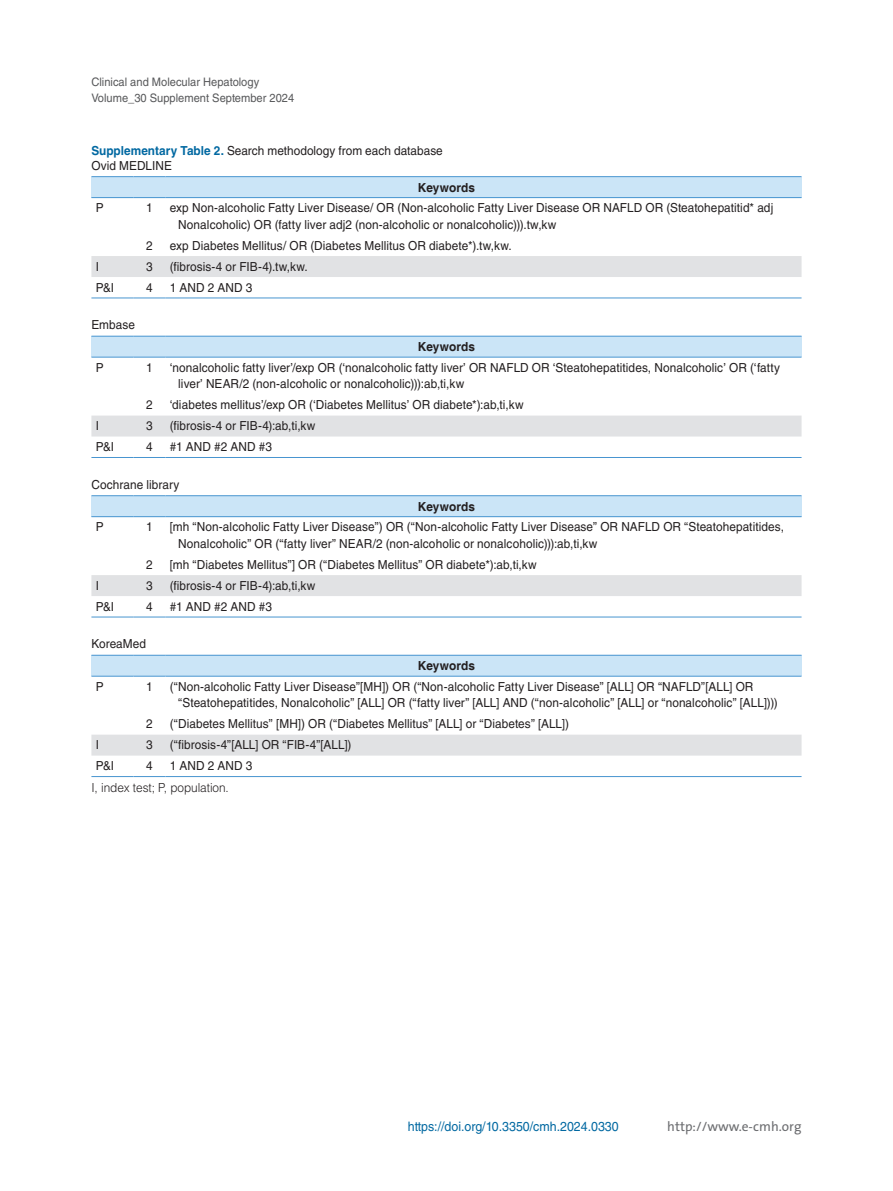
<style>
.page{position:relative;width:893px;height:1191px;background:#fff}
.page>*{position:absolute;margin:0;border:0;box-sizing:border-box;transform-origin:0 0}
.t1{font:13.5px "The Sans";color:#6c6d70}
.t2{font:13.05px "Helvetica LT Std";color:#0168a1;scale:.95 1}
.t3{font:12.45px/16.5px "Helvetica LT Std";letter-spacing:.005em;color:#231f20;scale:.95 1}
.t4{font:700 12.45px "Helvetica";letter-spacing:.01em;color:#231f20;scale:.95 1}
.t5{font:300 12.45px "Helvetica LT Std";letter-spacing:-.005em;color:#231f20;scale:.95 1}
.t6{font:11.7px/15.8px "Helvetica LT Std";color:#57585a;scale:.95 1}
.s1{font-weight:700;color:#0168a1}
</style>
<div class="page">
<div style="left:91px;top:177px;width:710px;height:21px;background:#cbe5f7"></div>
<div style="left:91px;top:256px;width:710px;height:21px;background:#e1e2e4"></div>
<hr style="left:91px;top:176px;width:43px;height:1px;background:#4895d0">
<hr style="left:134px;top:176px;width:32px;height:1px;background:#4895d0">
<hr style="left:166px;top:176px;width:635px;height:1px;background:#4895d0">
<hr style="left:91px;top:197px;width:43px;height:1px;background:#4895d0">
<hr style="left:134px;top:197px;width:32px;height:1px;background:#4895d0">
<hr style="left:166px;top:197px;width:635px;height:1px;background:#4895d0">
<hr style="left:91px;top:297px;width:43px;height:1px;background:#4895d0">
<hr style="left:134px;top:297px;width:32px;height:1px;background:#4895d0">
<hr style="left:166px;top:297px;width:635px;height:1px;background:#4895d0">
<div style="left:91px;top:336px;width:710px;height:21px;background:#cbe5f7"></div>
<div style="left:91px;top:415px;width:710px;height:21px;background:#e1e2e4"></div>
<hr style="left:91px;top:336px;width:43px;height:1px;background:#4895d0">
<hr style="left:134px;top:336px;width:32px;height:1px;background:#4895d0">
<hr style="left:166px;top:336px;width:635px;height:1px;background:#4895d0">
<hr style="left:91px;top:357px;width:43px;height:1px;background:#4895d0">
<hr style="left:134px;top:357px;width:32px;height:1px;background:#4895d0">
<hr style="left:166px;top:357px;width:635px;height:1px;background:#4895d0">
<hr style="left:91px;top:457px;width:43px;height:1px;background:#4895d0">
<hr style="left:134px;top:457px;width:32px;height:1px;background:#4895d0">
<hr style="left:166px;top:457px;width:635px;height:1px;background:#4895d0">
<div style="left:91px;top:496px;width:710px;height:20px;background:#cbe5f7"></div>
<div style="left:91px;top:575px;width:710px;height:21px;background:#e1e2e4"></div>
<hr style="left:91px;top:495px;width:43px;height:1px;background:#4895d0">
<hr style="left:134px;top:495px;width:32px;height:1px;background:#4895d0">
<hr style="left:166px;top:495px;width:635px;height:1px;background:#4895d0">
<hr style="left:91px;top:516px;width:43px;height:1px;background:#4895d0">
<hr style="left:134px;top:516px;width:32px;height:1px;background:#4895d0">
<hr style="left:166px;top:516px;width:635px;height:1px;background:#4895d0">
<hr style="left:91px;top:616px;width:43px;height:1px;background:#4895d0">
<hr style="left:134px;top:616px;width:32px;height:1px;background:#4895d0">
<hr style="left:166px;top:616px;width:635px;height:1px;background:#4895d0">
<div style="left:91px;top:655px;width:710px;height:21px;background:#cbe5f7"></div>
<div style="left:91px;top:734px;width:710px;height:21px;background:#e1e2e4"></div>
<hr style="left:91px;top:655px;width:43px;height:1px;background:#4895d0">
<hr style="left:134px;top:655px;width:32px;height:1px;background:#4895d0">
<hr style="left:166px;top:655px;width:635px;height:1px;background:#4895d0">
<hr style="left:91px;top:676px;width:43px;height:1px;background:#4895d0">
<hr style="left:134px;top:676px;width:32px;height:1px;background:#4895d0">
<hr style="left:166px;top:676px;width:635px;height:1px;background:#4895d0">
<hr style="left:91px;top:776px;width:43px;height:1px;background:#4895d0">
<hr style="left:134px;top:776px;width:32px;height:1px;background:#4895d0">
<hr style="left:166px;top:776px;width:635px;height:1px;background:#4895d0">
<p class="t6" style="left:91px;top:74px;width:215px">Clinical and Molecular Hepatology<br>Volume_30 Supplement September 2024</p>
<p class="t3" style="left:91px;top:143px;width:371px;line-height:15px"><span class="s1">Supplementary Table 2.</span> Search methodology from each database<br>Ovid MEDLINE</p>
<p class="t4" style="left:418px;top:180px;width:62px">Keywords</p>
<p class="t3" style="left:96px;top:199px;width:10px">P</p>
<p class="t3" style="left:146px;top:199px;width:8px">1</p>
<p class="t3" style="left:178px;top:199px;width:628px;text-indent:-9px">exp Non-alcoholic Fatty Liver Disease/ OR (Non-alcoholic Fatty Liver Disease OR NAFLD OR (Steatohepatitid* adj<br>Nonalcoholic) OR (fatty liver adj2 (non-alcoholic or nonalcoholic))).tw,kw</p>
<p class="t3" style="left:146px;top:237px;width:8px">2</p>
<p class="t3" style="left:170px;top:237px;width:361px">exp Diabetes Mellitus/ OR (Diabetes Mellitus OR diabete*).tw,kw.</p>
<p class="t3" style="left:96px;top:258px;width:5px">I</p>
<p class="t3" style="left:146px;top:258px;width:8px">3</p>
<p class="t3" style="left:170px;top:258px;width:147px">(fibrosis-4 or FIB-4).tw,kw.</p>
<p class="t3" style="left:96px;top:279px;width:21px">P&amp;I</p>
<p class="t3" style="left:146px;top:279px;width:8px">4</p>
<p class="t3" style="left:170px;top:279px;width:88px">1 AND 2 AND 3</p>
<p class="t3" style="left:91px;top:317px;width:47px">Embase</p>
<p class="t4" style="left:418px;top:339px;width:62px">Keywords</p>
<p class="t3" style="left:96px;top:359px;width:10px">P</p>
<p class="t3" style="left:146px;top:359px;width:8px">1</p>
<p class="t3" style="left:178px;top:359px;width:635px;text-indent:-9px">‘nonalcoholic fatty liver’/exp OR (‘nonalcoholic fatty liver’ OR NAFLD OR ‘Steatohepatitides, Nonalcoholic’ OR (‘fatty liver’ NEAR/2 (non-alcoholic or nonalcoholic))):ab,ti,kw</p>
<p class="t3" style="left:146px;top:396px;width:8px">2</p>
<p class="t3" style="left:170px;top:396px;width:374px">‘diabetes mellitus’/exp OR (‘Diabetes Mellitus’ OR diabete*):ab,ti,kw</p>
<p class="t3" style="left:96px;top:417px;width:5px">I</p>
<p class="t3" style="left:146px;top:417px;width:8px">3</p>
<p class="t3" style="left:170px;top:417px;width:155px">(fibrosis-4 or FIB-4):ab,ti,kw</p>
<p class="t3" style="left:96px;top:438px;width:21px">P&amp;I</p>
<p class="t3" style="left:146px;top:438px;width:8px">4</p>
<p class="t3" style="left:170px;top:438px;width:109px">#1 AND #2 AND #3</p>
<p class="t3" style="left:91px;top:476px;width:94px">Cochrane library</p>
<p class="t4" style="left:418px;top:499px;width:62px">Keywords</p>
<p class="t3" style="left:96px;top:518px;width:10px">P</p>
<p class="t3" style="left:146px;top:518px;width:8px">1</p>
<p class="t3" style="left:178px;top:518px;width:639px;text-indent:-9px">[mh “Non-alcoholic Fatty Liver Disease”) OR (“Non-alcoholic Fatty Liver Disease” OR NAFLD OR “Steatohepatitides,<br>Nonalcoholic” OR (“fatty liver” NEAR/2 (non-alcoholic or nonalcoholic))):ab,ti,kw</p>
<p class="t3" style="left:146px;top:556px;width:8px">2</p>
<p class="t3" style="left:170px;top:556px;width:388px">[mh “Diabetes Mellitus”] OR (“Diabetes Mellitus” OR diabete*):ab,ti,kw</p>
<p class="t3" style="left:96px;top:577px;width:5px">I</p>
<p class="t3" style="left:146px;top:577px;width:8px">3</p>
<p class="t3" style="left:170px;top:577px;width:155px">(fibrosis-4 or FIB-4):ab,ti,kw</p>
<p class="t3" style="left:96px;top:598px;width:21px">P&amp;I</p>
<p class="t3" style="left:146px;top:598px;width:8px">4</p>
<p class="t3" style="left:170px;top:598px;width:109px">#1 AND #2 AND #3</p>
<p class="t3" style="left:91px;top:636px;width:59px">KoreaMed</p>
<p class="t4" style="left:418px;top:658px;width:62px">Keywords</p>
<p class="t3" style="left:96px;top:678px;width:10px">P</p>
<p class="t3" style="left:146px;top:678px;width:8px">1</p>
<p class="t3" style="left:178px;top:678px;width:632px;text-indent:-9px">(“Non-alcoholic Fatty Liver Disease”[MH]) OR (“Non-alcoholic Fatty Liver Disease” [ALL] OR “NAFLD”[ALL] OR “Steatohepatitides, Nonalcoholic” [ALL] OR (“fatty liver” [ALL] AND (“non-alcoholic” [ALL] or “nonalcoholic” [ALL])))</p>
<p class="t3" style="left:146px;top:715px;width:8px">2</p>
<p class="t3" style="left:170px;top:715px;width:422px">(“Diabetes Mellitus” [MH]) OR (“Diabetes Mellitus” [ALL] or “Diabetes” [ALL])</p>
<p class="t3" style="left:96px;top:736px;width:5px">I</p>
<p class="t3" style="left:146px;top:736px;width:8px">3</p>
<p class="t3" style="left:170px;top:736px;width:193px">(“fibrosis-4”[ALL] OR “FIB-4”[ALL])</p>
<p class="t3" style="left:96px;top:757px;width:21px">P&amp;I</p>
<p class="t3" style="left:146px;top:757px;width:8px">4</p>
<p class="t3" style="left:170px;top:757px;width:88px">1 AND 2 AND 3</p>
<p class="t5" style="left:91px;top:779px;width:146px">I, index test; P, population.</p>
<p class="t2" style="left:408px;top:1118px;width:223px">https://doi.org/10.3350/cmh.2024.0330</p>
<p class="t1" style="left:667px;top:1115px;width:136px">http://www.e-cmh.org</p>
</div>
